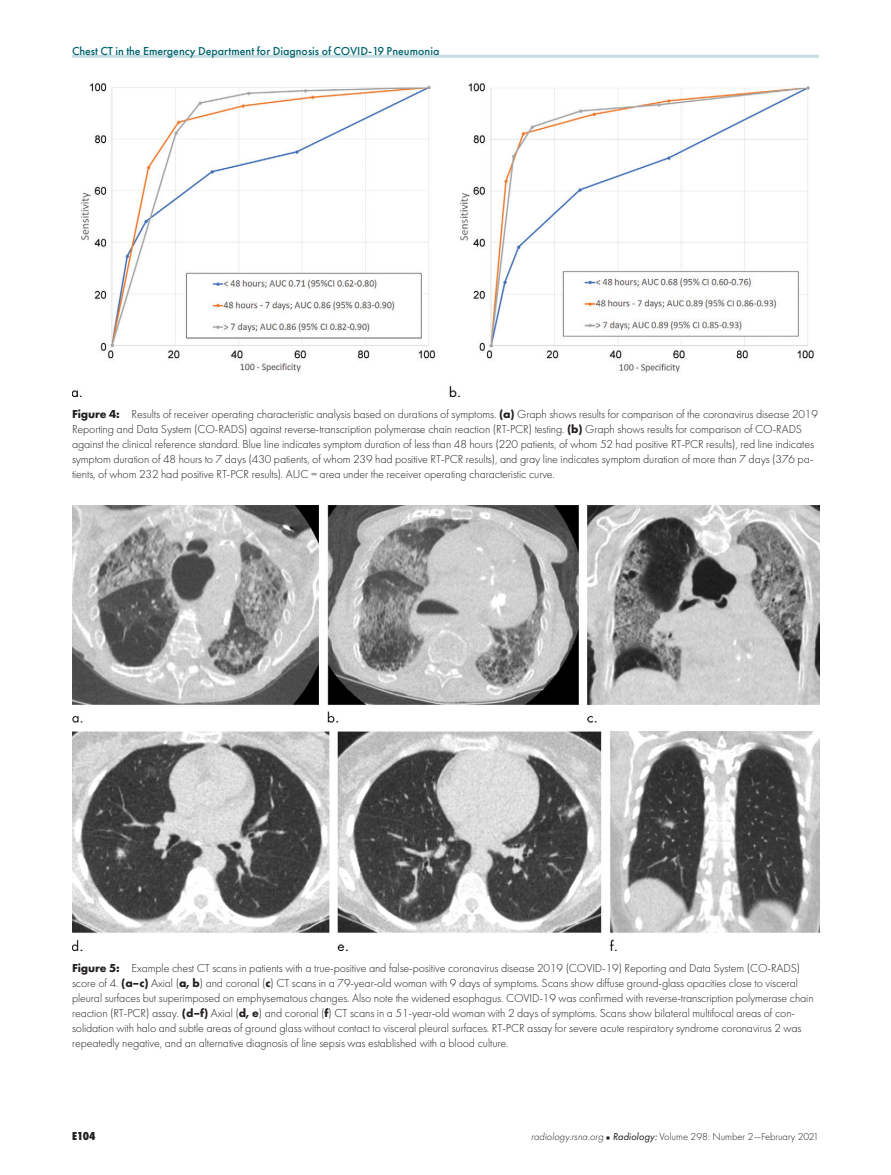
<style>
.page{position:relative;width:891px;height:1175px;background:#fff}
.page>*{position:absolute;margin:0;border:0;box-sizing:border-box;transform-origin:0 0}
.t1{font:300 12px/15px "Futura PT";letter-spacing:-.01em;color:#231f20}
.t2{font:500 12px "Futura PT";color:#00636d}
.t3{font:800 12px "Futura PT Cond";color:#231f20}
.t4{font:300 10.5px "Futura PT";color:#231f20}
.s1{font-weight:700}
.s2{font-style:italic}
.s3{font-family:"Universal Newswith Comm Pi";font-weight:400;font-size:6px}
.s4{font-weight:400;font-style:italic}
</style>
<div class="page">
<hr style="left:72px;top:55px;width:747px;height:3px;background:#c6dee1">
<img style="left:72px;top:83px;width:742px;height:314px">
<img style="left:73px;top:505px;width:747px;height:445px">
<p class="t2" style="left:72px;top:44px;width:369px">Chest CT in the Emergency Department for Diagnosis of COVID-19 Pneumonia</p>
<p class="t1" style="left:72px;top:406px;width:748px"><span class="s1">Figure 4:</span> Results of receiver operating characteristic analysis based on durations of symptoms. <span class="s1">(a)</span> Graph shows results for comparison of the coronavirus disease 2019<br>Reporting and Data System (CO-RADS) against reverse-transcription polymerase chain reaction (RT-PCR) testing. <span class="s1">(b)</span> Graph shows results for comparison of CO-RADS against the clinical reference standard. Blue line indicates symptom duration of less than 48 hours (220 patients, of whom 52 had positive RT-PCR results), red line indicates symptom duration of 48 hours to 7 days (430 patients, of whom 239 had positive RT-PCR results), and gray line indicates symptom duration of more than 7 days (376 pa&shy;tients, of whom 232 had positive RT-PCR results). AUC = area under the receiver operating characteristic curve.</p>
<p class="t1" style="left:72px;top:960px;width:743px"><span class="s1">Figure 5:</span> Example chest CT scans in patients with a true-positive and false-positive coronavirus disease 2019 (COVID-19) Reporting and Data System (CO-RADS) score of 4. <span class="s1">(a–c)</span> Axial (<span class="s1">a, b</span>) and coronal (<span class="s1">c</span>) CT scans in a 79-year-old woman with 9 days of symptoms. Scans show diffuse ground-glass opacities close to visceral pleural surfaces but superimposed on emphysematous changes. Also note the widened esophagus. COVID-19 was confirmed with reverse-transcription polymerase chain reaction (RT-PCR) assay. <span class="s1">(d–f)</span> Axial (<span class="s1">d, e</span>) and coronal (<span class="s1">f</span>) CT scans in a 51-year-old woman with 2 days of symptoms. Scans show bilateral multifocal areas of con&shy;solidation with halo and subtle areas of ground glass without contact to visceral pleural surfaces. RT-PCR assay for severe acute respiratory syndrome coronavirus 2 was repeatedly negative, and an alternative diagnosis of line sepsis was established with a blood culture.</p>
<p class="t3" style="left:72px;top:1129px;width:25px">E104</p>
<p class="t4" style="left:531px;top:1131px;width:289px"><span class="s2">radiology.rsna.org</span> <span class="s3">n</span> <span class="s4">Radiology:</span> Volume 298: Number 2—February 2021</p>
</div>
